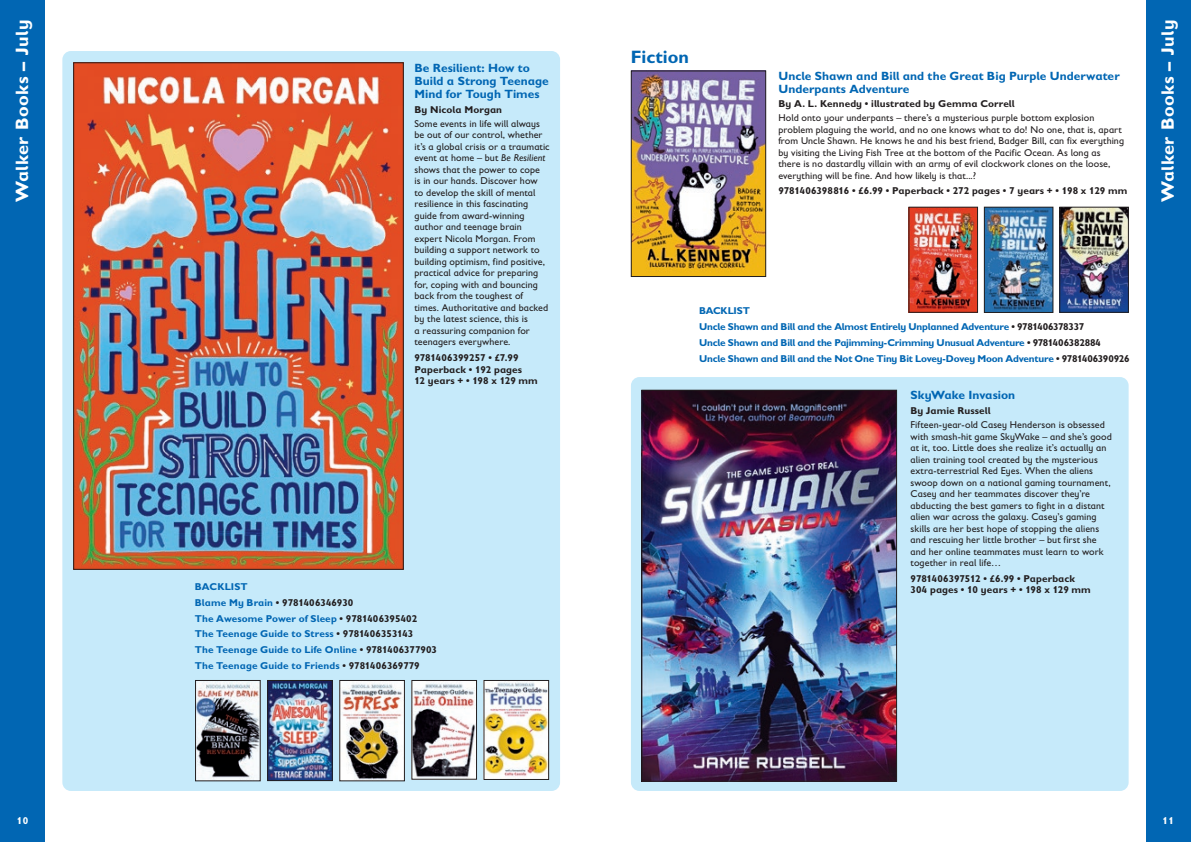
<style>
.page{position:relative;width:1191px;height:842px;background:#fff}
.page>*{position:absolute;margin:0;border:0;box-sizing:border-box;transform-origin:0 0}
.t1{font:700 18px "Gill Sans Infant Std";letter-spacing:.03em;color:#fff}
.t2{font:700 18px "Gill Sans Infant Std";color:#0166b3}
.t3{font:700 12px/13px "Gill Sans Infant Std";color:#0166b3}
.t4{font:10px/11.5px "Gill Sans Infant Std";letter-spacing:.01em;color:#231f20}
.t5{font:700 10px/11.5px "Gill Sans Infant Std";letter-spacing:.005em;color:#231f20}
.t6{font:700 10px/15.8px "Gill Sans Infant Std";letter-spacing:-.015em;color:#0166b3}
.t7{font:700 10px/15.8px "Gill Sans Infant Std";letter-spacing:.005em;color:#0166b3}
.t8{font:700 10px "Gill Sans Infant Std";color:#fff}
.s1{font-style:italic}
.s2{color:#231f20}
</style>
<div class="page">
<div style="left:0;top:0;width:45px;height:842px;background:#0166b3"></div>
<div style="left:1145px;top:0;width:46px;height:842px;background:#0166b3"></div>
<div style="left:631px;top:377px;width:497px;height:414px;background:#c6eafa;border-radius:9px"></div>
<div style="left:62px;top:51px;width:498px;height:740px;background:#c6eafa;border-radius:9px"></div>
<img style="left:633px;top:73px;width:131px;height:202px">
<div style="left:631px;top:71px;width:135px;height:206px;border:1px solid #231f20"></div>
<img style="left:910px;top:209px;width:65px;height:102px">
<img style="left:986px;top:209px;width:65px;height:102px">
<div style="left:984px;top:207px;width:69px;height:106px;border:1px solid #231f20"></div>
<img style="left:1061px;top:209px;width:65px;height:102px">
<div style="left:1059px;top:207px;width:69px;height:106px;border:1px solid #231f20"></div>
<img style="left:643px;top:392px;width:252px;height:387px">
<div style="left:641px;top:390px;width:256px;height:391px;border:1px solid #231f20"></div>
<img style="left:75px;top:65px;width:326px;height:503px">
<img style="left:197px;top:682px;width:61px;height:97px">
<div style="left:195px;top:680px;width:65px;height:101px;border:1px solid #231f20"></div>
<img style="left:269px;top:682px;width:61px;height:97px">
<div style="left:267px;top:680px;width:65px;height:101px;border:1px solid #231f20"></div>
<img style="left:341px;top:682px;width:62px;height:97px">
<div style="left:339px;top:680px;width:66px;height:101px;border:1px solid #231f20"></div>
<img style="left:413px;top:682px;width:62px;height:95px">
<div style="left:411px;top:680px;width:66px;height:99px;border:1px solid #231f20"></div>
<img style="left:486px;top:682px;width:61px;height:96px">
<div style="left:484px;top:680px;width:65px;height:100px;border:1px solid #231f20"></div>
<h1 class="t1" style="left:11px;top:202px;width:184px;rotate:-90deg">Walker Books – July</h1>
<h1 class="t1" style="left:1157px;top:202px;width:184px;rotate:-90deg">Walker Books – July</h1>
<h1 class="t2" style="left:631px;top:47px;width:59px">Fiction</h1>
<p class="t3" style="left:414px;top:62px;width:136px">Be Resilient: How to<br>Build a Strong Teenage<br>Mind for Tough Times</p>
<p class="t5" style="left:414px;top:103px;width:89px">By Nicola Morgan</p>
<p class="t4" style="left:414px;top:118px;width:137px">Some events in life will always be out of our control, whether it’s a global crisis or a traumatic event at home – but <span class="s1">Be Resilient </span>shows that the power to cope<br>is in our hands. Discover how<br>to develop the skill of mental resilience in this fascinating guide from award-winning author and teenage brain expert Nicola Morgan. From building a support network to building optimism, find positive, practical advice for preparing for, coping with and bouncing back from the toughest of times. Authoritative and backed by the latest science, this is<br>a reassuring companion for teenagers everywhere.</p>
<p class="t5" style="left:414px;top:352px;width:125px">9781406399257 • £7.99<br>Paperback • 192 pages<br>12 years + • 198 x 129 mm</p>
<p class="t3" style="left:778px;top:69px;width:343px">Uncle Shawn and Bill and the Great Big Purple Underwater<br>Underpants Adventure</p>
<p class="t5" style="left:778px;top:98px;width:238px">By A. L. Kennedy • illustrated by Gemma Correll</p>
<p class="t4" style="left:778px;top:112px;width:347px">Hold onto your underpants – there’s a mysterious purple bottom explosion problem plaguing the world, and no one knows what to do! No one, that is, apart from Uncle Shawn. He knows he and his best friend, Badger Bill, can fix everything by visiting the Living Fish Tree at the bottom of the Pacific Ocean. As long as there is no dastardly villain with an army of evil clockwork clones on the loose, everything will be fine. And how likely is that...?</p>
<p class="t5" style="left:778px;top:185px;width:350px">9781406398816 • £6.99 • Paperback • 272 pages • 7 years + • 198 x 129 mm</p>
<p class="t6" style="left:699px;top:303px;width:432px">BACKLIST<br>Uncle Shawn and Bill and the Almost Entirely Unplanned Adventure <span class="s2">• 9781406378337<br></span>Uncle Shawn and Bill and the Pajimminy-Crimminy Unusual Adventure <span class="s2">• 9781406382884<br></span>Uncle Shawn and Bill and the Not One Tiny Bit Lovey-Dovey Moon Adventure <span class="s2">• 9781406390926</span></p>
<p class="t7" style="left:195px;top:578px;width:244px">BACKLIST<br>Blame My Brain <span class="s2">• 9781406346930<br></span>The Awesome Power of Sleep <span class="s2">• 9781406395402<br></span>The Teenage Guide to Stress <span class="s2">• 9781406353143<br></span>The Teenage Guide to Life Online <span class="s2">• 9781406377903<br></span>The Teenage Guide to Friends <span class="s2">• 9781406369779</span></p>
<p class="t3" style="left:910px;top:389px;width:106px">SkyWake Invasion</p>
<p class="t5" style="left:910px;top:404px;width:82px">By Jamie Russell</p>
<p class="t4" style="left:910px;top:419px;width:203px">Fifteen-year-old Casey Henderson is obsessed with smash-hit game SkyWake – and she’s good at it, too. Little does she realize it’s actually an alien training tool created by the mysterious extra-terrestrial Red Eyes. When the aliens swoop down on a national gaming tournament, Casey and her teammates discover they’re abducting the best gamers to fight in a distant alien war across the galaxy. Casey’s gaming skills are her best hope of stopping the aliens and rescuing her little brother – but first she and her online teammates must learn to work together in real life…</p>
<p class="t5" style="left:910px;top:573px;width:182px">9781406397512 • £6.99 • Paperback<br>304 pages • 10 years + • 198 x 129 mm</p>
<p class="t8" style="left:17px;top:815px;width:13px">10</p>
<p class="t8" style="left:1162px;top:815px;width:13px">11</p>
</div>
